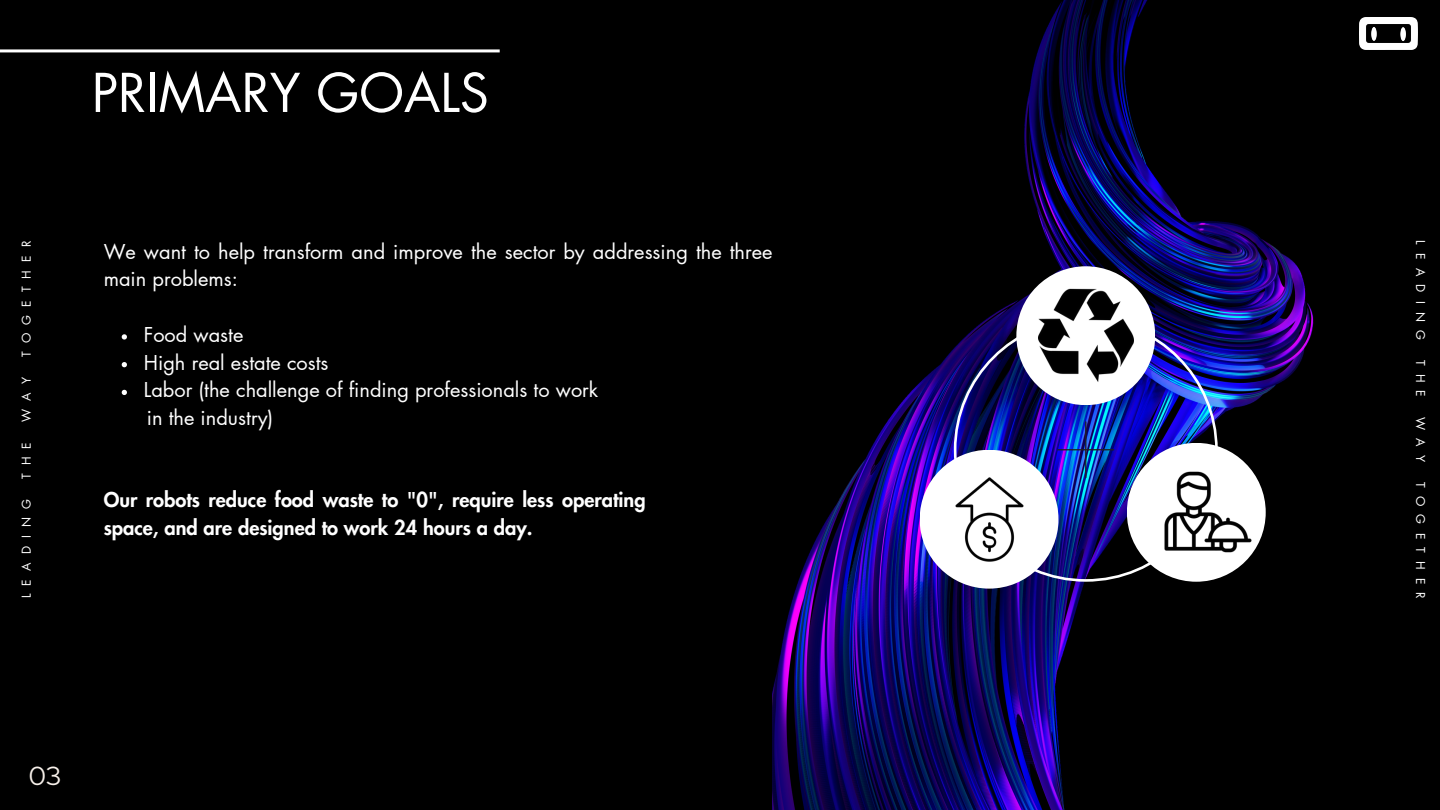
<style>
.page{position:relative;width:1440px;height:810px;background:#000}
.page>*{position:absolute;margin:0;border:0;box-sizing:border-box;transform-origin:0 0}
.t1{font:52px "Futura LT Pro";color:#fff}
.t2{font:26px "Red Hat Display";color:#f7f0ea}
.t3{font:20px/27.8px "Futura LT Pro";color:#fff}
.t4{font:800 20px/27.8px "Futura LT Pro";color:#fff}
.t5{font:12px "Futura LT Pro";letter-spacing:.68em;color:#fff}
</style>
<div class="page">
<hr style="left:0;top:49px;width:500px;height:3px;background:#fff">
<img style="left:1359px;top:18px;width:59px;height:31px">
<img style="left:772px;top:0;width:542px;height:810px">
<img style="left:954px;top:318px;width:264px;height:264px">
<img style="left:1057px;top:421px;width:57px;height:57px">
<div style="left:920px;top:450px;width:139px;height:139px;background:#fff;border-radius:50%"></div>
<img style="left:955px;top:477px;width:69px;height:85px">
<div style="left:1016px;top:266px;width:139px;height:139px;background:#fff;border-radius:50%"></div>
<img style="left:1038px;top:288px;width:95px;height:94px">
<div style="left:1127px;top:443px;width:139px;height:139px;background:#fff;border-radius:50%"></div>
<img style="left:1149px;top:454px;width:117px;height:117px">
<svg style="left:122px;top:334px;width:5px;height:6px"></svg>
<svg style="left:122px;top:362px;width:5px;height:5px"></svg>
<svg style="left:122px;top:390px;width:5px;height:5px"></svg>
<p class="t1" style="left:92px;top:69px;width:399px">PRIMARY GOALS</p>
<p class="t5" style="left:21px;top:357px;width:118px;rotate:-90deg">TOGETHER</p>
<p class="t5" style="left:1426px;top:240px;width:101px;rotate:90deg">LEADING</p>
<p class="t5" style="left:1426px;top:360px;width:39px;rotate:90deg">THE</p>
<p class="t5" style="left:1426px;top:417px;width:47px;rotate:90deg">WAY</p>
<p class="t5" style="left:1426px;top:482px;width:118px;rotate:90deg">TOGETHER</p>
<h1 class="t3" style="left:104px;top:238px;width:670px">We want to help transform and improve the sector by addressing the three main problems:</h1>
<h3 class="t3" style="left:144px;top:321px;width:101px">Food waste</h3>
<p class="t3" style="left:144px;top:349px;width:186px">High real estate costs</p>
<p class="t3" style="left:144px;top:377px;width:456px">Labor (the challenge of finding professionals to work</p>
<p class="t3" style="left:147px;top:405px;width:128px">in the industry)</p>
<p class="t5" style="left:21px;top:422px;width:46px;rotate:-90deg">WAY</p>
<p class="t5" style="left:21px;top:479px;width:38px;rotate:-90deg">THE</p>
<h3 class="t4" style="left:104px;top:487px;width:543px">Our robots reduce food waste to "0", require less operating space, and are designed to work 24 hours a day.</h3>
<p class="t5" style="left:21px;top:598px;width:101px;rotate:-90deg">LEADING</p>
<h2 class="t2" style="left:29px;top:759px;width:34px">03</h2>
</div>
